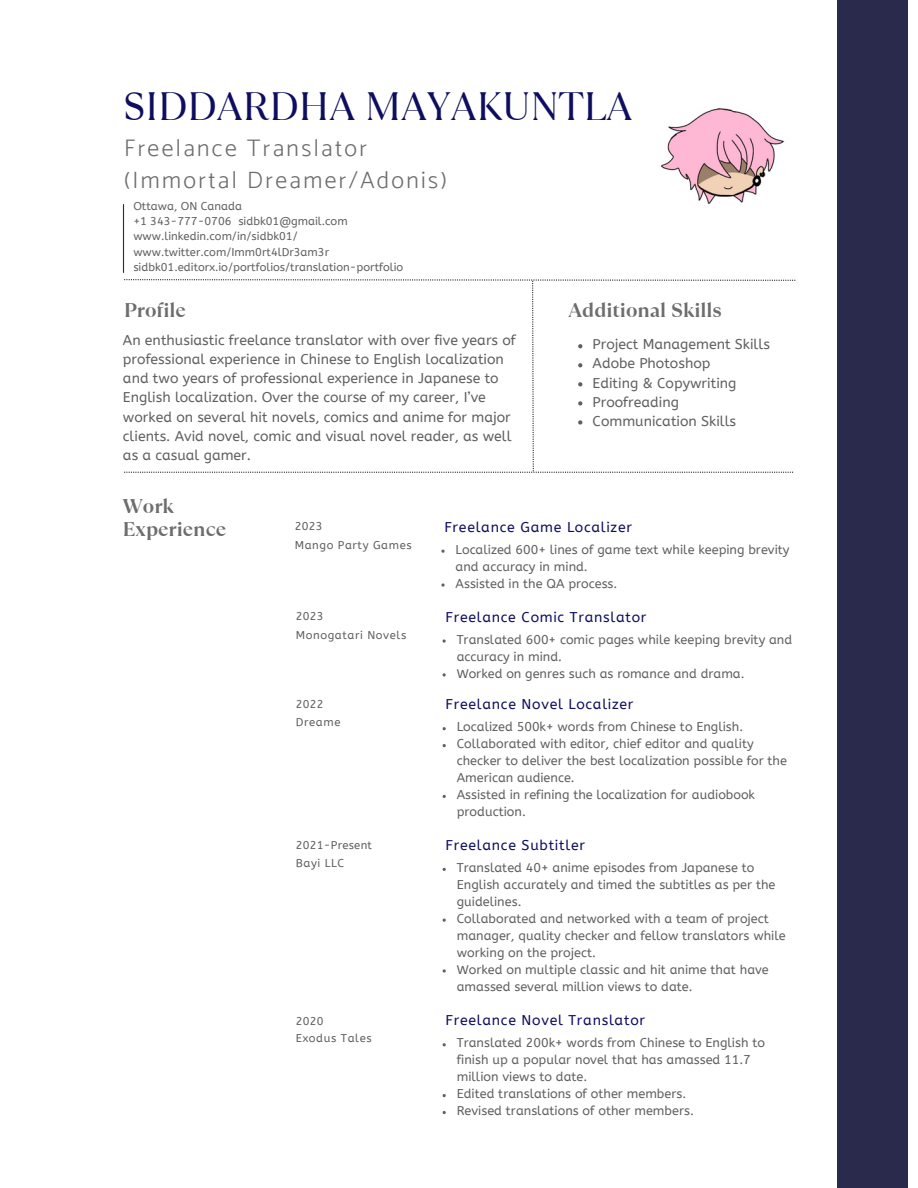
<style>
.page{position:relative;width:918px;height:1188px;background:#fff}
.page>*{position:absolute;margin:0;border:0;box-sizing:border-box;transform-origin:0 0}
.t1{font:39.45px "TT Ramillas";color:#0e0e60}
.t2{font:300 23.85px "Catamaran";letter-spacing:.1em;color:#6d6d6d}
.t3{font:700 19.8px/23.2px "TT Ramillas";color:#6d6d6d}
.t4{font:14.1px/19px "A Bee Zee";color:#606060}
.t5{font:14.1px "A Bee Zee";letter-spacing:.05em;color:#0e0e60}
.t6{font:12.75px/17px "A Bee Zee";color:#606060}
.t7{font:11.25px "A Bee Zee";color:#606060}
.t8{font:11.25px "A Bee Zee";letter-spacing:.05em;color:#606060}
.t9{font:11.25px "A Bee Zee";letter-spacing:.02em;color:#606060}
</style>
<div class="page">
<hr style="left:123px;top:204px;width:1px;height:69px;background:#2a2a4d">
<img style="left:649px;top:84px;width:146px;height:146px;border-radius:50%">
<div style="left:837px;top:0;width:70px;height:1188px;background:#2a2a4d"></div>
<svg style="left:443px;top:969px;width:3px;height:4px"></svg>
<svg style="left:124px;top:279px;width:671px;height:194px"></svg>
<svg style="left:441px;top:550px;width:4px;height:3px"></svg>
<svg style="left:441px;top:583px;width:4px;height:4px"></svg>
<p class="t1" style="left:123px;top:79px;width:511px">SIDDARDHA MAYAKUNTLA</p>
<p class="t2" style="left:124px;top:134px;width:244px">Freelance Translator</p>
<p class="t2" style="left:124px;top:166px;width:324px">(Immortal Dreamer/Adonis)</p>
<p class="t7" style="left:133px;top:200px;width:110px">Ottawa, ON Canada</p>
<p class="t7" style="left:133px;top:215px;width:216px">+1 343-777-0706 sidbk01@gmail.com</p>
<p class="t7" style="left:133px;top:230px;width:166px">www.linkedin.com/in/sidbk01/</p>
<p class="t7" style="left:133px;top:245px;width:197px">www.twitter.com/Imm0rt4lDr3am3r</p>
<p class="t7" style="left:133px;top:260px;width:272px">sidbk01.editorx.io/portfolios/translation-portfolio</p>
<p class="t3" style="left:124px;top:298px;width:63px">Profile</p>
<p class="t4" style="left:123px;top:331px;width:394px">An enthusiastic freelance translator with over five years of professional experience in Chinese to English localization and two years of professional experience in Japanese to English localization. Over the course of my career, I’ve worked on several hit novels, comics and anime for major clients. Avid novel, comic and visual novel reader, as well as a casual gamer.</p>
<p class="t3" style="left:569px;top:298px;width:155px">Additional Skills</p>
<p class="t4" style="left:593px;top:335px;width:179px">Project Management Skills</p>
<p class="t4" style="left:593px;top:354px;width:119px">Adobe Photoshop</p>
<p class="t4" style="left:593px;top:373px;width:145px">Editing &amp; Copywriting</p>
<p class="t4" style="left:593px;top:392px;width:88px">Proofreading</p>
<p class="t4" style="left:593px;top:411px;width:145px">Communication Skills</p>
<p class="t3" style="left:123px;top:495px;width:105px">Work<br>Experience</p>
<p class="t7" style="left:295px;top:520px;width:29px">2023</p>
<p class="t5" style="left:444px;top:519px;width:189px">Freelance Game Localizer</p>
<p class="t6" style="left:456px;top:541px;width:335px">Localized 600+ lines of game text while keeping brevity and accuracy in mind.</p>
<p class="t6" style="left:456px;top:575px;width:163px">Assisted in the QA process.</p>
<p class="t8" style="left:295px;top:538px;width:118px">Mango Party Games</p>
<p class="t7" style="left:296px;top:610px;width:29px">2023</p>
<p class="t5" style="left:446px;top:609px;width:203px">Freelance Comic Translator</p>
<p class="t6" style="left:457px;top:631px;width:337px">Translated 600+ comic pages while keeping brevity and accuracy in mind.</p>
<p class="t6" style="left:457px;top:665px;width:289px">Worked on genres such as romance and drama.</p>
<p class="t8" style="left:296px;top:628px;width:112px">Monogatari Novels</p>
<p class="t7" style="left:296px;top:698px;width:29px">2022</p>
<p class="t5" style="left:446px;top:696px;width:190px">Freelance Novel Localizer</p>
<p class="t6" style="left:457px;top:719px;width:288px">Localized 500k+ words from Chinese to English.</p>
<p class="t6" style="left:457px;top:736px;width:332px">Collaborated with editor, chief editor and quality checker to deliver the best localization possible for the<br>American audience.</p>
<p class="t6" style="left:457px;top:786px;width:300px">Assisted in refining the localization for audiobook production.</p>
<p class="t7" style="left:296px;top:716px;width:46px">Dreame</p>
<p class="t9" style="left:296px;top:838px;width:78px">2021-Present</p>
<p class="t5" style="left:446px;top:837px;width:141px">Freelance Subtitler</p>
<p class="t6" style="left:457px;top:859px;width:320px">Translated 40+ anime episodes from Japanese to<br>English accurately and timed the subtitles as per the guidelines.</p>
<p class="t6" style="left:457px;top:910px;width:330px">Collaborated and networked with a team of project manager, quality checker and fellow translators while working on the project.</p>
<p class="t6" style="left:457px;top:961px;width:314px">Worked on multiple classic and hit anime that have amassed several million views to date.</p>
<p class="t7" style="left:296px;top:856px;width:50px">Bayi LLC</p>
<p class="t7" style="left:296px;top:1015px;width:29px">2020</p>
<p class="t8" style="left:296px;top:1032px;width:77px">Exodus Tales</p>
<p class="t5" style="left:446px;top:1012px;width:201px">Freelance Novel Translator</p>
<p class="t6" style="left:457px;top:1035px;width:310px">Translated 200k+ words from Chinese to English to finish up a popular novel that has amassed 11.7 million views to date.</p>
<p class="t6" style="left:457px;top:1086px;width:231px">Edited translations of other members.</p>
<p class="t6" style="left:457px;top:1103px;width:239px">Revised translations of other members.</p>
</div>
